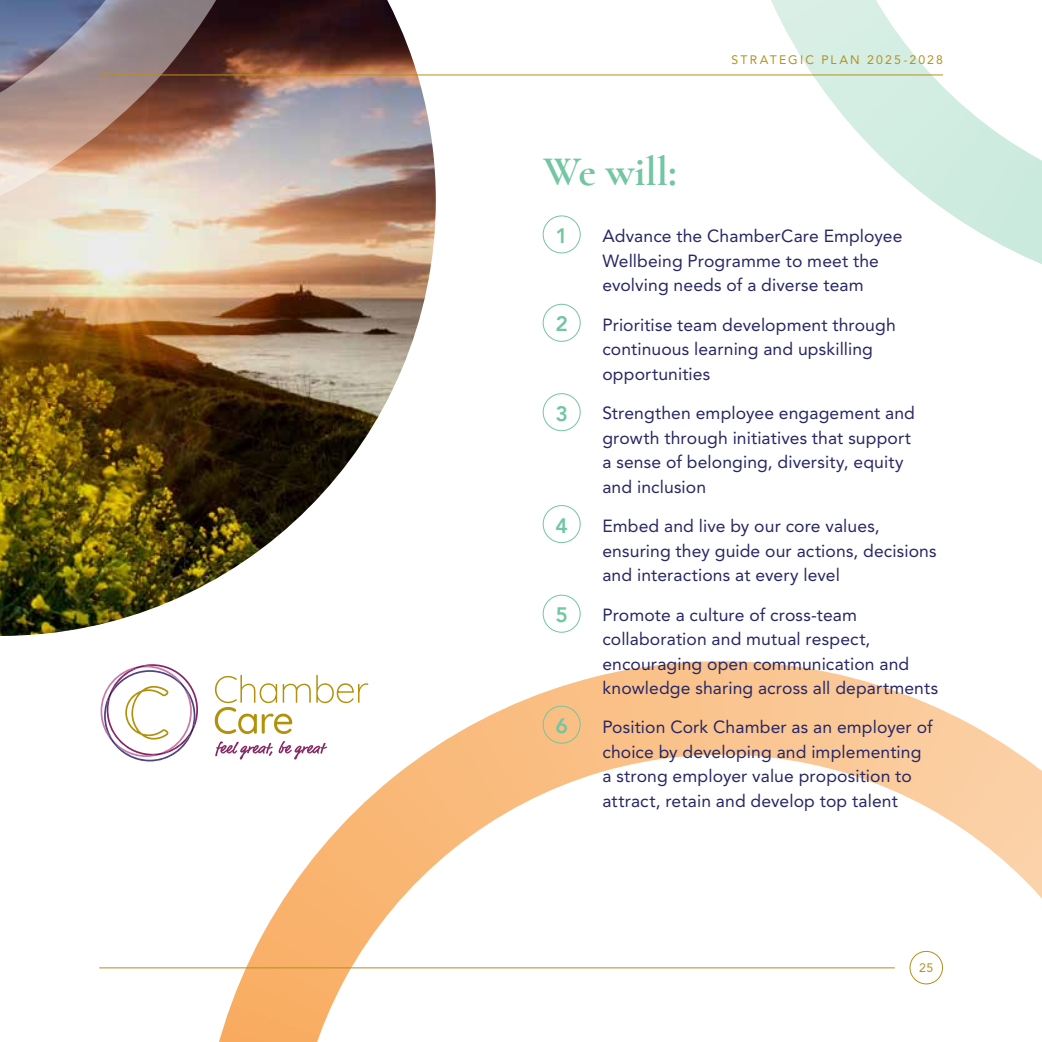
<style>
.page{position:relative;width:1042px;height:1042px;background:#fff}
.page>*{position:absolute;margin:0;border:0;box-sizing:border-box;transform-origin:0 0}
.t1{font:700 42px "Cormorant";color:#72c6a1}
.t2{font:800 21px "Avenir";color:#72c6a1}
.t3{font:17.5px/24.5px "Avenir LT Pro";letter-spacing:.005em;color:#272765}
.t4{font:12.25px "Avenir LT Pro";letter-spacing:.175em;color:#b3911a}
</style>
<div class="page">
<img style="left:0;top:0;width:436px;height:636px">
<svg style="left:195px;top:661px;width:847px;height:381px"></svg>
<svg style="left:720px;top:0;width:322px;height:264px"></svg>
<img style="left:0;top:0;width:289px;height:248px">
<svg style="left:215px;top:675px;width:153px;height:59px"></svg>
<svg style="left:215px;top:741px;width:58px;height:18px"></svg>
<svg style="left:279px;top:741px;width:48px;height:18px"></svg>
<svg style="left:101px;top:664px;width:97px;height:97px"></svg>
<hr style="left:99px;top:967px;width:796px;height:1px;background:#b3911a">
<div style="left:543px;top:215px;width:37px;height:38px;border:1px solid #72c6a1;border-radius:50%"></div>
<div style="left:543px;top:304px;width:37px;height:38px;border:1px solid #72c6a1;border-radius:50%"></div>
<div style="left:543px;top:393px;width:37px;height:38px;border:1px solid #72c6a1;border-radius:50%"></div>
<div style="left:543px;top:505px;width:37px;height:38px;border:1px solid #72c6a1;border-radius:50%"></div>
<div style="left:543px;top:595px;width:37px;height:38px;border:1px solid #72c6a1;border-radius:50%"></div>
<div style="left:543px;top:706px;width:37px;height:37px;border:1px solid #72c6a1;border-radius:50%"></div>
<hr style="left:99px;top:74px;width:844px;height:1px;background:#b3911a">
<div style="left:909px;top:951px;width:34px;height:33px;border:1px solid #b3911a;border-radius:50%"></div>
<h1 class="t1" style="left:543px;top:146px;width:135px">We will:</h1>
<p class="t4" style="left:731px;top:53px;width:213px">STRATEGIC PLAN 2025-2028</p>
<p class="t2" style="left:555px;top:219px;width:14px">1</p>
<p class="t2" style="left:555px;top:308px;width:14px">2</p>
<p class="t2" style="left:555px;top:397px;width:14px">3</p>
<p class="t2" style="left:555px;top:509px;width:14px">4</p>
<p class="t2" style="left:555px;top:598px;width:14px">5</p>
<p class="t2" style="left:555px;top:709px;width:14px">6</p>
<p class="t3" style="left:602px;top:224px;width:302px">Advance the ChamberCare Employee<br>Wellbeing Programme to meet the evolving needs of a diverse team</p>
<p class="t3" style="left:602px;top:312px;width:295px">Prioritise team development through continuous learning and upskilling opportunities</p>
<p class="t3" style="left:602px;top:401px;width:314px">Strengthen employee engagement and growth through initiatives that support a sense of belonging, diversity, equity and inclusion</p>
<p class="t3" style="left:602px;top:514px;width:336px">Embed and live by our core values, ensuring they guide our actions, decisions and interactions at every level</p>
<p class="t3" style="left:602px;top:602px;width:337px">Promote a culture of cross-team collaboration and mutual respect, encouraging open communication and knowledge sharing across all departments</p>
<p class="t3" style="left:602px;top:715px;width:332px">Position Cork Chamber as an employer of choice by developing and implementing a strong employer value proposition to attract, retain and develop top talent</p>
<p class="t4" style="left:919px;top:960px;width:16px">25</p>
</div>
